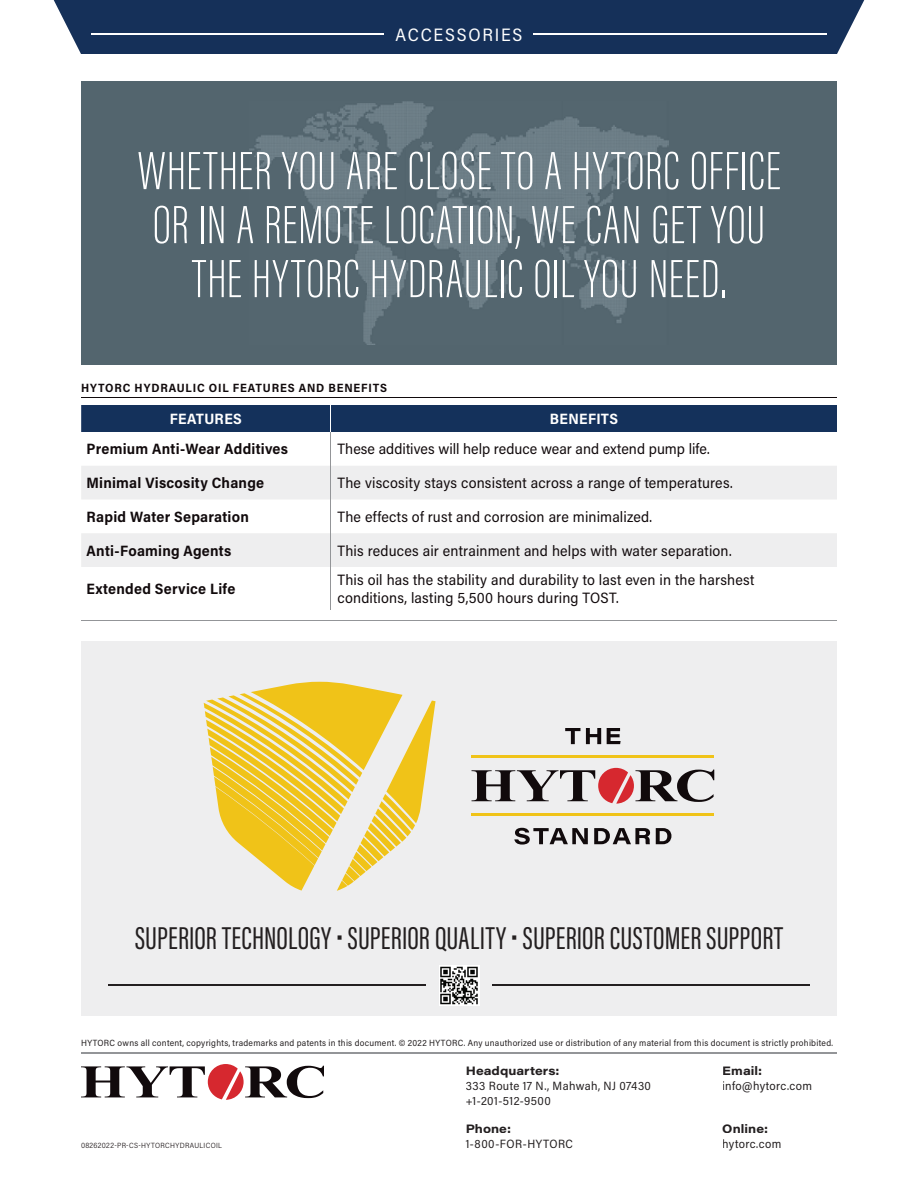
<style>
.page{position:relative;width:918px;height:1188px;background:#fff}
.page>*{position:absolute;margin:0;border:0;box-sizing:border-box;transform-origin:0 0}
.t1{font:200 55.5px/54px "Acumin Pro Extra Cond";letter-spacing:.015em;color:#fff;text-align:center}
.t2{font:32.55px "Acumin Pro Extra Cond";letter-spacing:.005em;color:#231f20}
.t3{font:18px "Acumin Pro Semi Cond";letter-spacing:.1em;color:#fff}
.t4{font:15px/18px "Acumin Pro Semi Cond";letter-spacing:.01em;color:#110a0c}
.t5{font:700 15px "Acumin Pro Semi Cond";letter-spacing:.015em;color:#110a0c}
.t6{font:700 15px "Acumin Pro Semi Cond";letter-spacing:.02em;color:#fff}
.t7{font:12px/15px "Acumin Pro Semi Cond";letter-spacing:.035em;color:#231f20}
.t8{font:700 12px "Acumin Pro Semi Cond";letter-spacing:.07em;color:#110a0c}
.t9{font:700 12px "Acumin Pro Wide";letter-spacing:.005em;color:#231f20}
.t10{font:9px "Acumin Pro Semi Cond";letter-spacing:.03em;color:#231f20}
.t11{font:300 7.5px "Acumin Pro Semi Cond";letter-spacing:.045em;color:#110a0c}
</style>
<div class="page">
<hr style="left:81px;top:1052px;width:756px;height:2px;background:#939598">
<div style="left:54px;top:0;width:810px;height:54px;background:#153059"></div>
<hr style="left:91px;top:33px;width:736px;height:2px;background:#fff">
<div style="left:385px;top:27px;width:148px;height:13px;background:#153059"></div>
<svg style="left:81px;top:620px;width:250px;height:1px"></svg>
<svg style="left:331px;top:620px;width:506px;height:1px"></svg>
<svg style="left:81px;top:466px;width:756px;height:101px;fill:#eeeeef"></svg>
<div style="left:81px;top:405px;width:756px;height:27px;background:#14315b"></div>
<hr style="left:330px;top:432px;width:1px;height:34px;background:#939598">
<hr style="left:330px;top:466px;width:1px;height:34px;background:#939598">
<hr style="left:330px;top:500px;width:1px;height:33px;background:#939598">
<hr style="left:330px;top:533px;width:1px;height:34px;background:#939598">
<hr style="left:330px;top:567px;width:1px;height:43px;background:#939598">
<hr style="left:81px;top:621px;width:250px;height:1px;background:#939598">
<hr style="left:331px;top:621px;width:506px;height:1px;background:#939598">
<hr style="left:81px;top:398px;width:756px;height:1px;background:#110a0c">
<div style="left:81px;top:81px;width:756px;height:283px;background:#53656e"></div>
<img style="left:250px;top:101px;width:418px;height:243px">
<div style="left:81px;top:641px;width:756px;height:375px;background:#eeeeef"></div>
<svg style="left:472px;top:768px;width:242px;height:36px"></svg>
<hr style="left:472px;top:756px;width:242px;height:2px;background:#f0c318">
<hr style="left:472px;top:813px;width:242px;height:3px;background:#f0c318">
<svg style="left:565px;top:728px;width:56px;height:16px"></svg>
<svg style="left:514px;top:828px;width:157px;height:17px"></svg>
<svg style="left:204px;top:682px;width:232px;height:209px"></svg>
<hr style="left:108px;top:985px;width:317px;height:1px;background:#231f20">
<hr style="left:493px;top:985px;width:317px;height:1px;background:#231f20">
<svg style="left:439px;top:965px;width:40px;height:41px"></svg>
<svg style="left:440px;top:967px;width:38px;height:37px"></svg>
<svg style="left:81px;top:1064px;width:243px;height:36px"></svg>
<p class="t3" style="left:396px;top:22px;width:128px">ACCESSORIES</p>
<h1 class="t1" style="left:137px;top:144px;width:645px">WHETHER YOU ARE CLOSE TO A HYTORC OFFICE<br>OR IN A REMOTE LOCATION, WE CAN GET YOU<br>THE HYTORC HYDRAULIC OIL YOU NEED.</h1>
<p class="t8" style="left:81px;top:380px;width:308px">HYTORC HYDRAULIC OIL FEATURES AND BENEFITS</p>
<p class="t6" style="left:170px;top:408px;width:74px">FEATURES</p>
<p class="t6" style="left:550px;top:408px;width:70px">BENEFITS</p>
<p class="t5" style="left:87px;top:439px;width:203px">Premium Anti-Wear Additives</p>
<p class="t4" style="left:337px;top:440px;width:374px">These additives will help reduce wear and extend pump life.</p>
<p class="t5" style="left:87px;top:472px;width:179px">Minimal Viscosity Change</p>
<p class="t4" style="left:337px;top:473px;width:397px">The viscosity stays consistent across a range of temperatures.</p>
<p class="t5" style="left:87px;top:506px;width:164px">Rapid Water Separation</p>
<p class="t4" style="left:337px;top:507px;width:316px">The effects of rust and corrosion are minimalized.</p>
<p class="t5" style="left:87px;top:540px;width:146px">Anti-Foaming Agents</p>
<p class="t4" style="left:337px;top:541px;width:396px">This reduces air entrainment and helps with water separation.</p>
<p class="t5" style="left:87px;top:578px;width:150px">Extended Service Life</p>
<p class="t4" style="left:337px;top:570px;width:418px">This oil has the stability and durability to last even in the harshest conditions, lasting 5,500 hours during TOST.</p>
<h2 class="t2" style="left:135px;top:918px;width:650px">SUPERIOR TECHNOLOGY • SUPERIOR QUALITY • SUPERIOR CUSTOMER SUPPORT</h2>
<p class="t10" style="left:81px;top:1037px;width:754px">HYTORC owns all content, copyrights, trademarks and patents in this document. © 2022 HYTORC. Any unauthorized use or distribution of any material from this document is strictly prohibited.</p>
<p class="t9" style="left:466px;top:1062px;width:95px">Headquarters:</p>
<p class="t7" style="left:466px;top:1078px;width:187px">333 Route 17 N., Mahwah, NJ 07430 +1-201-512-9500</p>
<p class="t9" style="left:466px;top:1120px;width:47px">Phone:</p>
<p class="t7" style="left:466px;top:1135px;width:109px">1-800-FOR-HYTORC</p>
<p class="t9" style="left:722px;top:1062px;width:41px">Email:</p>
<p class="t7" style="left:722px;top:1078px;width:91px">info@hytorc.com</p>
<p class="t9" style="left:722px;top:1120px;width:47px">Online:</p>
<p class="t11" style="left:81px;top:1140px;width:142px">08262022-PR-CS-HYTORCHYDRAULICOIL</p>
<p class="t7" style="left:722px;top:1135px;width:61px">hytorc.com</p>
</div>
